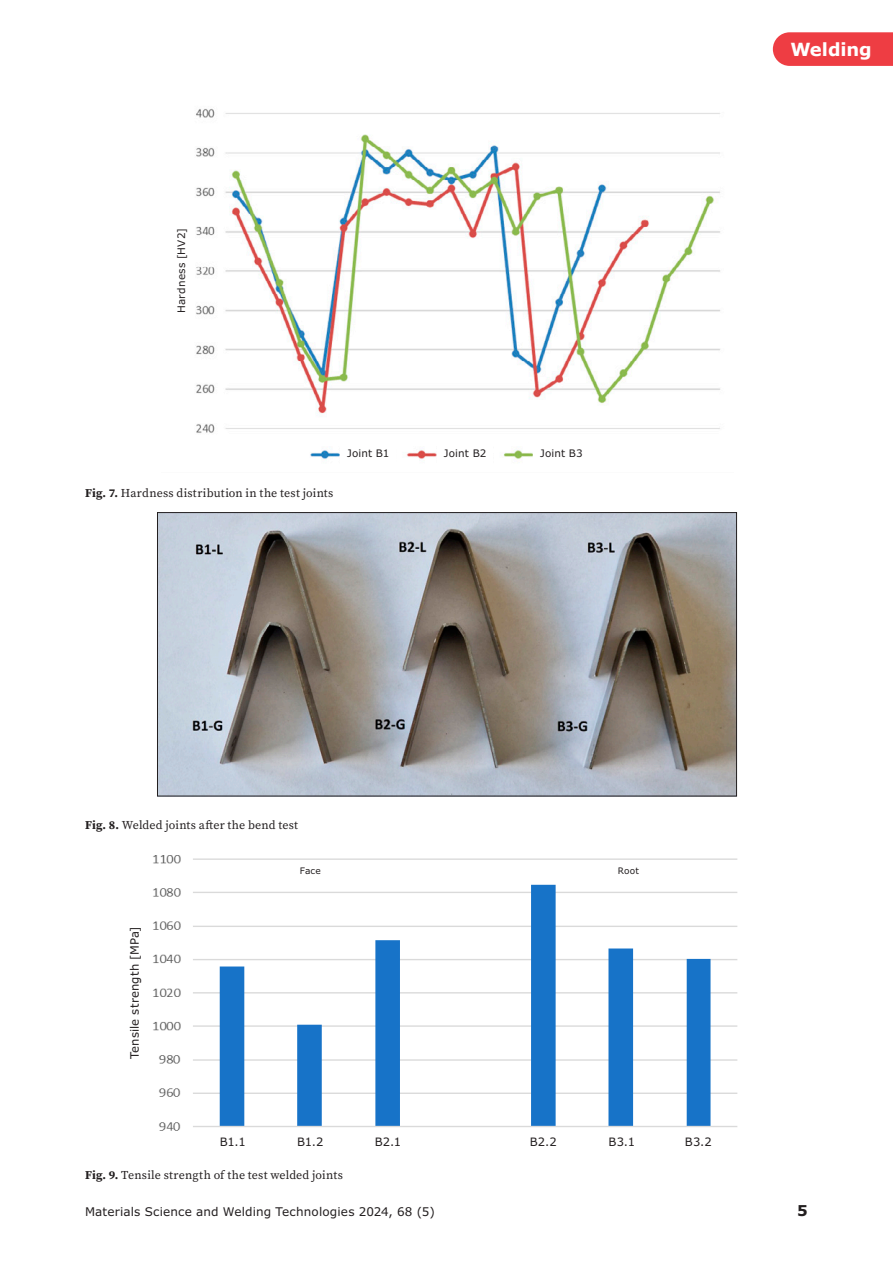
<style>
.page{position:relative;width:893px;height:1263px;background:#fff}
.page>*{position:absolute;margin:0;border:0;box-sizing:border-box;transform-origin:0 0}
.t1{font:700 18px "Verdana";letter-spacing:-.005em;color:#fff}
.t2{font:700 15px "Verdana Pro";color:#231f20}
.Podpisy___tabele_i_rysunki{font:12px "Source Serif Pro";letter-spacing:.015em;color:#231f20}
.t3{font:12px "Verdana Pro";letter-spacing:.01em;color:#231f20}
.Teksty_na_rycinach{font:11.55px "Verdana Pro";letter-spacing:.01em;color:#231f20}
.Teksty_na_rycinach-2{font:10.35px "Verdana Pro";letter-spacing:.015em;color:#231f20}
.Teksty_na_rycinach-3{font:9px "Verdana Pro";letter-spacing:.02em;color:#231f20}
.s1{font-weight:700}
</style>
<div class="page">
<svg style="left:773px;top:32px;width:120px;height:34px;background:#ee444a"></svg>
<img style="left:159px;top:514px;width:576px;height:280px">
<div style="left:157px;top:512px;width:580px;height:284px;border:1px solid #231f20"></div>
<img style="left:153px;top:855px;width:585px;height:276px">
<img style="left:196px;top:108px;width:524px;height:351px">
<div style="left:340px;top:440px;width:56px;height:26px;background:#fff"></div>
<div style="left:437px;top:440px;width:56px;height:26px;background:#fff"></div>
<div style="left:534px;top:440px;width:55px;height:26px;background:#fff"></div>
<div style="left:212px;top:863px;width:197px;height:16px;background:#fff"></div>
<div style="left:529px;top:863px;width:198px;height:16px;background:#fff"></div>
<p class="Teksty_na_rycinach-2" style="left:175px;top:313px;width:86px;rotate:-90deg">Hardness [HV2]</p>
<p class="Podpisy___tabele_i_rysunki" style="left:85px;top:485px;width:250px"><span class="s1">Fig. 7.</span> Hardness distribution in the test joints</p>
<p class="Teksty_na_rycinach-2" style="left:347px;top:446px;width:44px">Joint B1</p>
<p class="Teksty_na_rycinach-2" style="left:444px;top:446px;width:44px">Joint B2</p>
<p class="Teksty_na_rycinach-2" style="left:540px;top:446px;width:44px">Joint B3</p>
<h1 class="t1" style="left:790px;top:37px;width:83px">Welding</h1>
<p class="Podpisy___tabele_i_rysunki" style="left:85px;top:817px;width:215px"><span class="s1">Fig. 8.</span> Welded joints after the bend test</p>
<p class="Teksty_na_rycinach" style="left:127px;top:1059px;width:134px;rotate:-90deg">Tensile strength [MPa]</p>
<p class="Teksty_na_rycinach-3" style="left:300px;top:865px;width:23px">Face</p>
<p class="Teksty_na_rycinach-3" style="left:618px;top:865px;width:23px">Root</p>
<p class="Teksty_na_rycinach" style="left:220px;top:1134px;width:27px">B1.1</p>
<p class="Teksty_na_rycinach" style="left:297px;top:1134px;width:28px">B1.2</p>
<p class="Teksty_na_rycinach" style="left:375px;top:1134px;width:28px">B2.1</p>
<p class="Teksty_na_rycinach" style="left:530px;top:1134px;width:29px">B2.2</p>
<p class="Teksty_na_rycinach" style="left:609px;top:1134px;width:28px">B3.1</p>
<p class="Teksty_na_rycinach" style="left:685px;top:1134px;width:28px">B3.2</p>
<p class="Podpisy___tabele_i_rysunki" style="left:85px;top:1166px;width:259px"><span class="s1">Fig. 9.</span> Tensile strength of the test welded joints</p>
<p class="t3" style="left:85px;top:1204px;width:351px">Materials Science and Welding Technologies 2024, 68 (5)</p>
<p class="t2" style="left:797px;top:1200px;width:12px">5</p>
</div>
